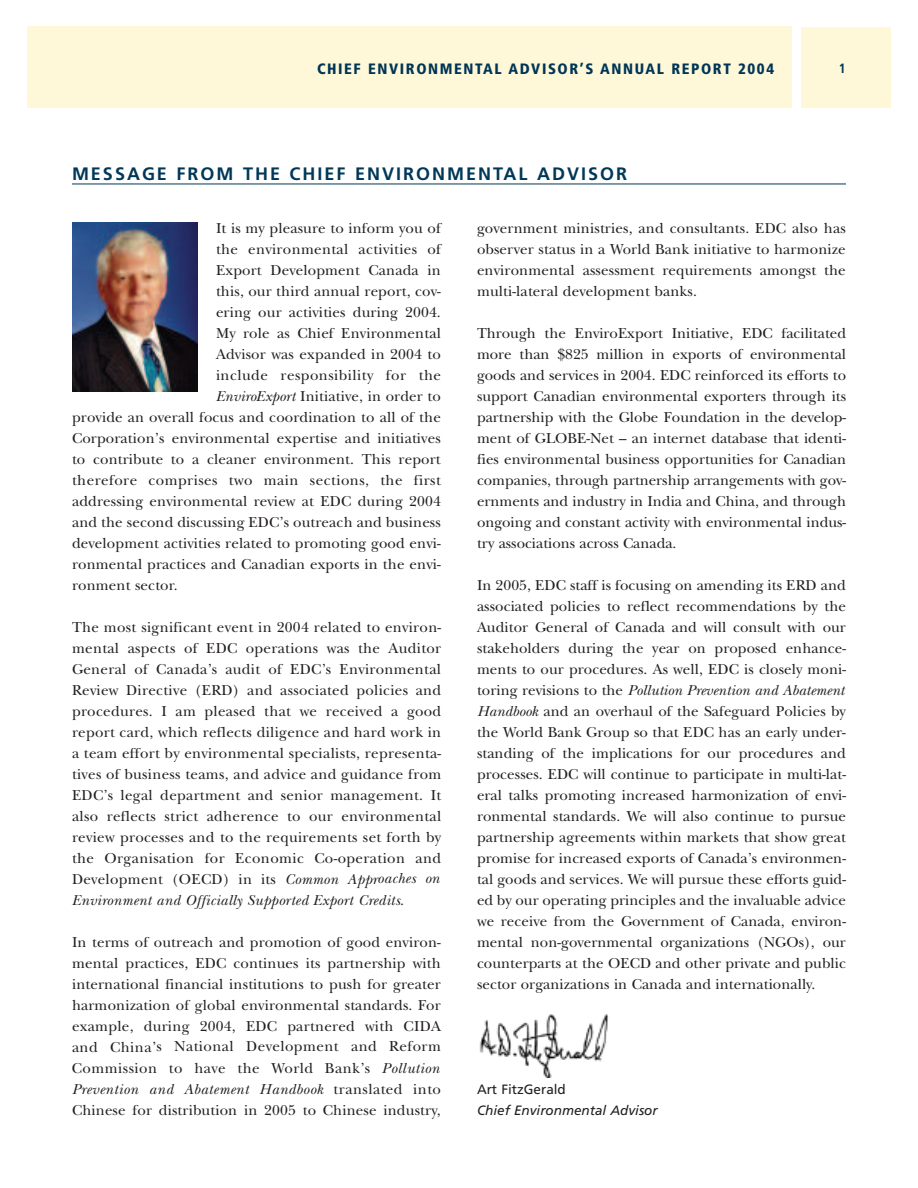
<style>
.page{position:relative;width:918px;height:1188px;background:#fff}
.page>*{position:absolute;margin:0;border:0;box-sizing:border-box;transform-origin:0 0}
.t1{font:700 18px "Frutiger";letter-spacing:.11em;color:#003859}
.t2{font:15px/21px "New Baskerville";letter-spacing:.01em;color:#231f20;text-align:justify}
.t3{font:15px "New Baskerville";letter-spacing:.03em;color:#231f20}
.t4{font:900 condensed 15px "Frutiger";letter-spacing:.105em;color:#003555}
.t5{font:italic 13.5px "Frutiger";color:#231f20}
.t6{font:13.5px "Frutiger";color:#231f20}
.t7{font:700 condensed 13.5px "Frutiger";color:#003555}
.s1{font-style:italic}
</style>
<div class="page">
<div style="left:27px;top:27px;width:765px;height:81px;background:#fef8d9"></div>
<div style="left:801px;top:27px;width:90px;height:81px;background:#fef8d9"></div>
<hr style="left:72px;top:184px;width:774px;height:1px;background:#003859">
<img style="left:72px;top:222px;width:126px;height:169px">
<img style="left:479px;top:1015px;width:129px;height:62px">
<p class="t4" style="left:317px;top:63px;width:459px">CHIEF ENVIRONMENTAL ADVISOR’S ANNUAL REPORT 2004</p>
<p class="t7" style="left:839px;top:63px;width:9px">1</p>
<p class="t1" style="left:72px;top:166px;width:557px">MESSAGE FROM THE CHIEF ENVIRONMENTAL ADVISOR</p>
<p class="t2" style="left:216px;top:219px;width:226px">It is my pleasure to inform you of</p>
<p class="t2" style="left:216px;top:240px;width:227px">the environmental activities of</p>
<p class="t2" style="left:216px;top:261px;width:226px">Export Development Canada in</p>
<p class="t2" style="left:216px;top:282px;width:226px">this, our third annual report, cov-</p>
<p class="t2" style="left:216px;top:303px;width:226px">ering our activities during 2004.</p>
<p class="t2" style="left:216px;top:324px;width:226px">My role as Chief Environmental</p>
<p class="t2" style="left:216px;top:345px;width:226px">Advisor was expanded in 2004 to</p>
<p class="t3" style="left:216px;top:369px;width:226px">include responsibility for the</p>
<p class="t2" style="left:216px;top:387px;width:226px"><span class="s1">EnviroExport</span> Initiative, in order to</p>
<p class="t2" style="left:72px;top:408px;width:370px">provide an overall focus and coordination to all of the</p>
<p class="t2" style="left:72px;top:429px;width:370px">Corporation’s environmental expertise and initiatives</p>
<p class="t2" style="left:72px;top:450px;width:370px">to contribute to a cleaner environment. This report</p>
<p class="t3" style="left:72px;top:474px;width:370px">therefore comprises two main sections, the first</p>
<p class="t2" style="left:72px;top:492px;width:370px">addressing environmental review at EDC during 2004</p>
<p class="t2" style="left:72px;top:513px;width:370px">and the second discussing EDC’s outreach and business</p>
<p class="t2" style="left:72px;top:534px;width:370px">development activities related to promoting good envi-</p>
<p class="t2" style="left:72px;top:555px;width:370px">ronmental practices and Canadian exports in the envi-</p>
<p class="t2" style="left:72px;top:576px;width:107px">ronment sector.</p>
<p class="t2" style="left:72px;top:618px;width:371px">The most significant event in 2004 related to environ&shy;mental aspects of EDC operations was the Auditor General of Canada’s audit of EDC’s Environmental Review Directive (ERD) and associated policies and procedures. I am pleased that we received a good report card, which reflects diligence and hard work in a team effort by environmental specialists, representa&shy;tives of business teams, and advice and guidance from EDC’s legal department and senior management. It also reflects strict adherence to our environmental review processes and to the requirements set forth by the Organisation for Economic Co-operation and Development (OECD) in its <span class="s1">Common Approaches on Environment and Officially Supported Export Credits</span>.</p>
<p class="t2" style="left:72px;top:933px;width:371px">In terms of outreach and promotion of good environ&shy;mental practices, EDC continues its partnership with international financial institutions to push for greater harmonization of global environmental standards. For example, during 2004, EDC partnered with CIDA and China’s National Development and Reform Commission to have the World Bank’s <span class="s1">Pollution Prevention and Abatement Handbook</span> translated into Chinese for distribution in 2005 to Chinese industry,</p>
<p class="t2" style="left:477px;top:219px;width:370px">government ministries, and consultants. EDC also has observer status in a World Bank initiative to harmonize environmental assessment requirements amongst the multi-lateral development banks.</p>
<p class="t2" style="left:477px;top:324px;width:371px">Through the EnviroExport Initiative, EDC facilitated more than $825 million in exports of environmental goods and services in 2004. EDC reinforced its efforts to support Canadian environmental exporters through its partnership with the Globe Foundation in the develop&shy;ment of GLOBE-Net – an internet database that identi&shy;fies environmental business opportunities for Canadian companies, through partnership arrangements with gov&shy;ernments and industry in India and China, and through ongoing and constant activity with environmental indus&shy;try associations across Canada.</p>
<p class="t2" style="left:477px;top:576px;width:371px">In 2005, EDC staff is focusing on amending its ERD and associated policies to reflect recommendations by the Auditor General of Canada and will consult with our stakeholders during the year on proposed enhance&shy;ments to our procedures. As well, EDC is closely moni&shy;toring revisions to the <span class="s1">Pollution Prevention and Abatement Handbook</span> and an overhaul of the Safeguard Policies by the World Bank Group so that EDC has an early under&shy;standing of the implications for our procedures and processes. EDC will continue to participate in multi-lat&shy;eral talks promoting increased harmonization of envi&shy;ronmental standards. We will also continue to pursue partnership agreements within markets that show great promise for increased exports of Canada’s environmen&shy;tal goods and services. We will pursue these efforts guid&shy;ed by our operating principles and the invaluable advice we receive from the Government of Canada, environ&shy;mental non-governmental organizations (NGOs), our counterparts at the OECD and other private and public sector organizations in Canada and internationally.</p>
<p class="t6" style="left:477px;top:1083px;width:90px">Art FitzGerald</p>
<p class="t5" style="left:477px;top:1104px;width:182px">Chief Environmental Advisor</p>
</div>
